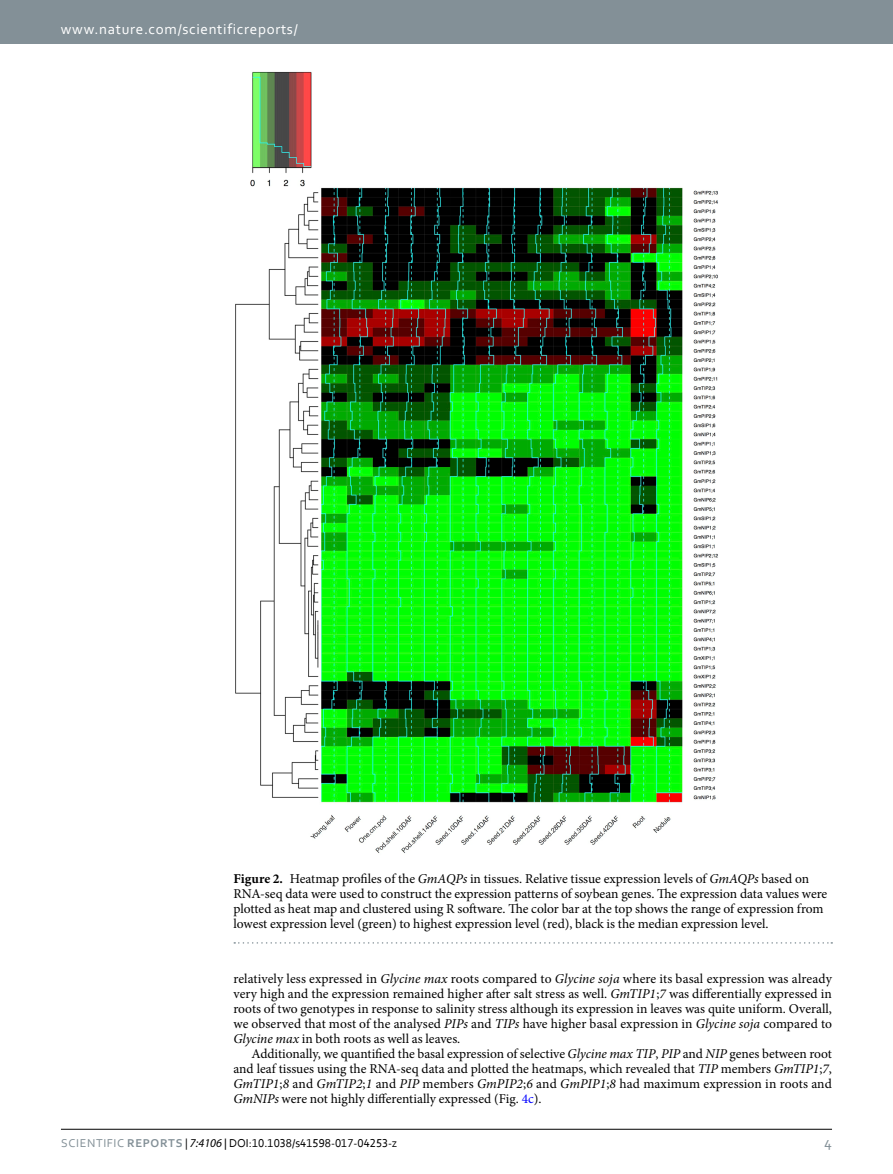
<style>
.page{position:relative;width:893px;height:1174px;background:#fff}
.page>*{position:absolute;margin:0;border:0;box-sizing:border-box;transform-origin:0 0}
.t1{font:15px "Corbel 2";letter-spacing:.045em;color:#fff}
.t2{font:15px "Corbel 2";color:#839097}
.t3{font:13.5px/15px "Minion Pro";color:#000;text-align:justify}
.t4{font:12px "Corbel";color:#000}
.s1{font-weight:700}
.s2{font-style:italic}
.s3{color:#00f}
.s4{font-family:"Corbel 2";color:#839097}
.s5{font-family:"Corbel Bold 2";color:#839097}
.s6{font-family:"Corbel 2"}
.s7{font-family:"Myriad Pro";font-style:italic}
</style>
<div class="page">
<div style="left:0;top:0;width:893px;height:43px;background:#839097"></div>
<hr style="left:61px;top:1129px;width:771px;height:1px;background:#000">
<img style="left:235px;top:71px;width:483px;height:782px">
<svg style="left:234px;top:942px;width:598px;height:1px"></svg>
<p class="t1" style="left:61px;top:19px;width:238px">www.nature.com/scientificreports/</p>
<p class="t3" style="left:233px;top:871px;width:595px;text-align:left"><span class="s1">Figure 2.</span> Heatmap profiles of the <span class="s2">GmAQPs</span> in tissues. Relative tissue expression levels of <span class="s2">GmAQPs</span> based on RNA-seq data were used to construct the expression patterns of soybean genes. The expression data values were plotted as heat map and clustered using R software. The color bar at the top shows the range of expression from lowest expression level (green) to highest expression level (red), black is the median expression level.</p>
<p class="t3" style="left:233px;top:971px;width:600px">relatively less expressed in <span class="s2">Glycine max</span> roots compared to <span class="s2">Glycine soja</span> where its basal expression was already very high and the expression remained higher after salt stress as well. <span class="s2">GmTIP1</span>;<span class="s2">7</span> was differentially expressed in roots of two genotypes in response to salinity stress although its expression in leaves was quite uniform. Overall, we observed that most of the analysed <span class="s2">PIPs</span> and <span class="s2">TIPs</span> have higher basal expression in <span class="s2">Glycine soja</span> compared to <span class="s2">Glycine max</span> in both roots as well as leaves.</p>
<p class="t3" style="left:233px;top:1046px;width:600px;text-indent:18px">Additionally, we quantified the basal expression of selective <span class="s2">Glycine max TIP</span>, <span class="s2">PIP</span> and <span class="s2">NIP</span> genes between root and leaf tissues using the RNA-seq data and plotted the heatmaps, which revealed that <span class="s2">TIP</span> members <span class="s2">GmTIP1</span>;<span class="s2">7</span>, <span class="s2">GmTIP1</span>;<span class="s2">8</span> and <span class="s2">GmTIP2</span>;<span class="s2">1</span> and <span class="s2">PIP</span> members <span class="s2">GmPIP2</span>;<span class="s2">6</span> and <span class="s2">GmPIP1</span>;<span class="s2">8</span> had maximum expression in roots and <span class="s2">GmNIPs</span> were not highly differentially expressed (Fig. <span class="s3">4c</span>).</p>
<p class="t4" style="left:61px;top:1135px;width:337px"><span class="s4">SCIEntIfIC</span> <span class="s5">REPORTS</span> <span class="s6">|</span> <span class="s7">7:4106</span> | DOI:10.1038/s41598-017-04253-z</p>
<p class="t2" style="left:824px;top:1132px;width:9px">4</p>
</div>
